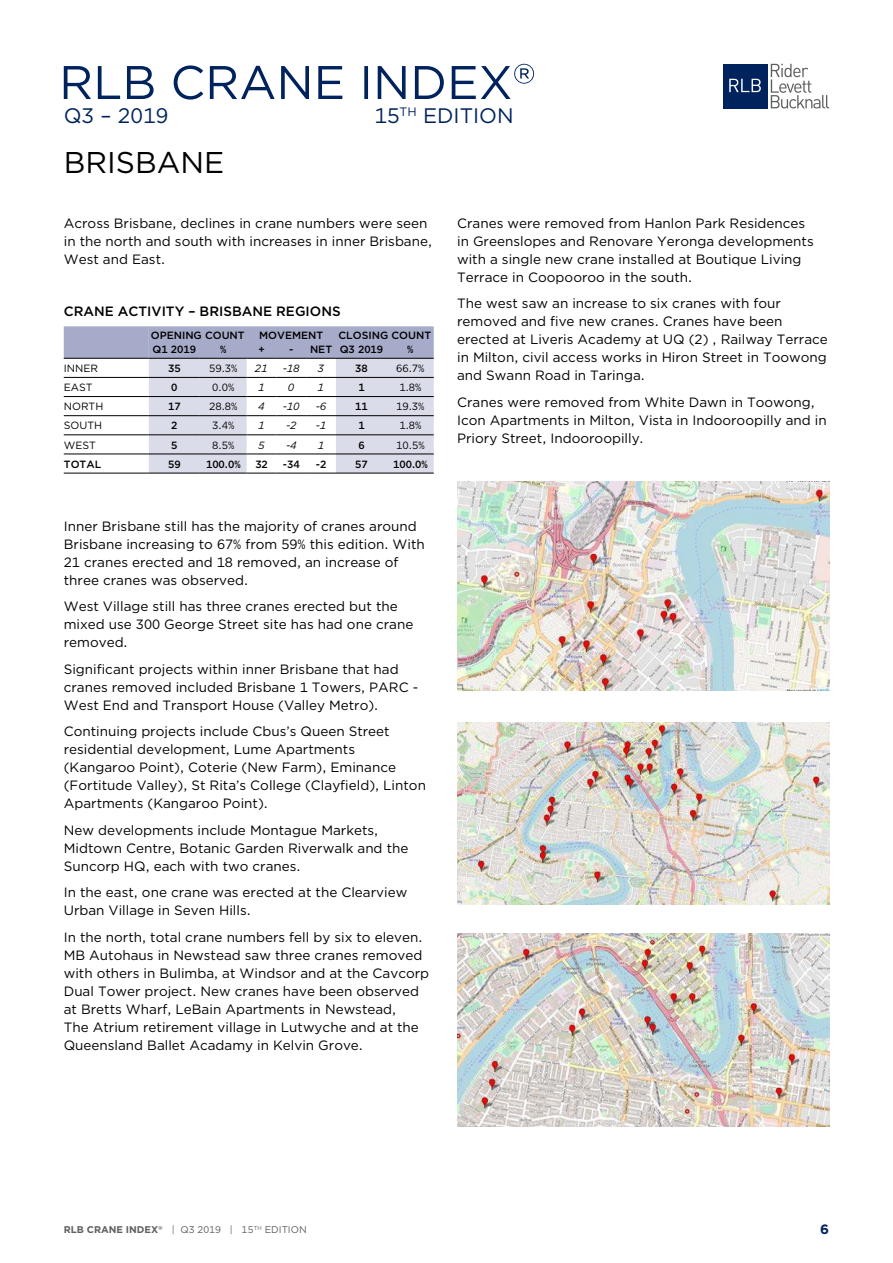
<style>
.page{position:relative;width:893px;height:1263px;background:#fff}
.page>*{position:absolute;margin:0;border:0;box-sizing:border-box;transform-origin:0 0}
.t1{font:30px "Gotham";color:#000}
.t2{font:21px "Gotham";color:#00235d}
.t3{font:13.5px/18px "Gotham";color:#000}
.t4{font:500 13.5px "Gotham";color:#000}
.t5{font:700 13.5px "Gotham";color:#00235d}
.t6{font:500 10.5px "Gotham";color:#000}
.t7{font:10.5px "Gotham";color:#000}
.t8{font:italic 10.5px "Gotham";color:#000}
.t9{font:9.75px "Gotham";color:#5e5f61}
.s1{font-weight:700}
</style>
<div class="page">
<div style="left:723px;top:64px;width:44px;height:44px;background:#00235d"></div>
<svg style="left:771px;top:64px;width:58px;height:44px"></svg>
<svg style="left:729px;top:79px;width:32px;height:13px"></svg>
<svg style="left:64px;top:64px;width:470px;height:36px"></svg>
<svg style="left:64px;top:326px;width:370px;height:148px"></svg>
<hr style="left:276px;top:358px;width:30px;height:1px;background:#000">
<hr style="left:306px;top:358px;width:30px;height:1px;background:#000">
<img style="left:457px;top:482px;width:372px;height:209px">
<img style="left:457px;top:722px;width:372px;height:183px">
<img style="left:457px;top:933px;width:372px;height:193px">
<h2 class="t2" style="left:64px;top:106px;width:106px">Q3 – 2019</h2>
<h2 class="t2" style="left:374px;top:106px;width:141px">15<sup>TH</sup> EDITION</h2>
<h1 class="t1" style="left:64px;top:149px;width:162px">BRiSBAnE</h1>
<p class="t3" style="left:64px;top:215px;width:370px">Across Brisbane, declines in crane numbers were seen in the north and south with increases in inner Brisbane,<br>West and East.</p>
<p class="t4" style="left:64px;top:305px;width:278px">CRANE ACTIVITY – BRISBANE REGIONS</p>
<p class="t6" style="left:151px;top:331px;width:95px">OPENING COUNT</p>
<p class="t6" style="left:259px;top:331px;width:66px">MOVEMENT</p>
<p class="t6" style="left:339px;top:331px;width:94px">CLOSING COUNT</p>
<p class="t6" style="left:153px;top:344px;width:45px">Q1 2019</p>
<p class="t6" style="left:220px;top:344px;width:8px">%</p>
<p class="t6" style="left:258px;top:344px;width:8px">+</p>
<p class="t6" style="left:289px;top:344px;width:96px">- NET Q3 2019</p>
<p class="t6" style="left:407px;top:344px;width:8px">%</p>
<p class="t7" style="left:64px;top:364px;width:36px">innER</p>
<p class="t6" style="left:168px;top:364px;width:14px">35</p>
<p class="t7" style="left:209px;top:364px;width:30px">59.3%</p>
<p class="t8" style="left:255px;top:364px;width:14px">21</p>
<p class="t8" style="left:283px;top:364px;width:18px">-18</p>
<p class="t8" style="left:318px;top:364px;width:8px">3</p>
<p class="t6" style="left:355px;top:364px;width:14px">38</p>
<p class="t7" style="left:396px;top:364px;width:30px">66.7%</p>
<p class="t7" style="left:64px;top:383px;width:30px">EASt</p>
<p class="t6" style="left:171px;top:383px;width:8px">0</p>
<p class="t7" style="left:212px;top:383px;width:24px">0.0%</p>
<p class="t8" style="left:258px;top:383px;width:8px">1</p>
<p class="t8" style="left:288px;top:383px;width:8px">0</p>
<p class="t8" style="left:318px;top:383px;width:8px">1</p>
<p class="t6" style="left:358px;top:383px;width:8px">1</p>
<p class="t7" style="left:399px;top:383px;width:24px">1.8%</p>
<p class="t7" style="left:64px;top:402px;width:41px">noRth</p>
<p class="t6" style="left:168px;top:402px;width:14px">17</p>
<p class="t7" style="left:209px;top:402px;width:30px">28.8%</p>
<p class="t8" style="left:258px;top:402px;width:8px">4</p>
<p class="t8" style="left:283px;top:402px;width:18px">-10</p>
<p class="t8" style="left:316px;top:402px;width:12px">-6</p>
<p class="t6" style="left:355px;top:402px;width:14px">11</p>
<p class="t7" style="left:396px;top:402px;width:30px">19.3%</p>
<p class="t7" style="left:64px;top:421px;width:40px">SoUth</p>
<p class="t6" style="left:171px;top:421px;width:8px">2</p>
<p class="t7" style="left:212px;top:421px;width:24px">3.4%</p>
<p class="t8" style="left:258px;top:421px;width:8px">1</p>
<p class="t8" style="left:286px;top:421px;width:12px">-2</p>
<p class="t8" style="left:316px;top:421px;width:12px">-1</p>
<p class="t6" style="left:358px;top:421px;width:8px">1</p>
<p class="t7" style="left:399px;top:421px;width:24px">1.8%</p>
<p class="t7" style="left:64px;top:440px;width:34px">WESt</p>
<p class="t6" style="left:171px;top:440px;width:8px">5</p>
<p class="t7" style="left:212px;top:440px;width:24px">8.5%</p>
<p class="t8" style="left:258px;top:440px;width:8px">5</p>
<p class="t8" style="left:286px;top:440px;width:12px">-4</p>
<p class="t8" style="left:318px;top:440px;width:8px">1</p>
<p class="t6" style="left:358px;top:440px;width:8px">6</p>
<p class="t7" style="left:396px;top:440px;width:30px">10.5%</p>
<p class="t6" style="left:64px;top:459px;width:39px">TOTAL</p>
<p class="t6" style="left:168px;top:459px;width:14px">59</p>
<p class="t6" style="left:206px;top:459px;width:36px">100.0%</p>
<p class="t6" style="left:255px;top:459px;width:14px">32</p>
<p class="t6" style="left:283px;top:459px;width:18px">-34</p>
<p class="t6" style="left:316px;top:459px;width:12px">-2</p>
<p class="t6" style="left:355px;top:459px;width:14px">57</p>
<p class="t6" style="left:393px;top:459px;width:36px">100.0%</p>
<p class="t3" style="left:64px;top:518px;width:363px">inner Brisbane still has the majority of cranes around Brisbane increasing to 67% from 59% this edition. With 21 cranes erected and 18 removed, an increase of three cranes was observed.</p>
<p class="t3" style="left:64px;top:598px;width:351px">West Village still has three cranes erected but the mixed use 300 George Street site has had one crane removed.</p>
<p class="t3" style="left:64px;top:661px;width:356px">Significant projects within inner Brisbane that had cranes removed included Brisbane 1 towers, PARC -<br>West End and transport house (Valley Metro).</p>
<p class="t3" style="left:64px;top:723px;width:364px">Continuing projects include Cbus’s Queen Street residential development, Lume Apartments (Kangaroo Point), Coterie (new Farm), Eminance (Fortitude Valley), St Rita’s College (Clayfield), Linton Apartments (Kangaroo Point).</p>
<p class="t3" style="left:64px;top:822px;width:346px">new developments include Montague Markets,<br>Midtown Centre, Botanic Garden Riverwalk and the<br>Suncorp hQ, each with two cranes.</p>
<p class="t3" style="left:64px;top:884px;width:345px">in the east, one crane was erected at the Clearview<br>Urban Village in Seven hills.</p>
<p class="t3" style="left:64px;top:929px;width:367px">in the north, total crane numbers fell by six to eleven.<br>MB Autohaus in newstead saw three cranes removed with others in Bulimba, at Windsor and at the Cavcorp dual tower project. new cranes have been observed at Bretts Wharf, LeBain Apartments in newstead,<br>the Atrium retirement village in Lutwyche and at the Queensland Ballet Acadamy in Kelvin Grove.</p>
<p class="t3" style="left:457px;top:215px;width:358px">Cranes were removed from hanlon Park Residences in Greenslopes and Renovare yeronga developments with a single new crane installed at Boutique Living terrace in Coopooroo in the south.</p>
<p class="t3" style="left:457px;top:295px;width:372px">the west saw an increase to six cranes with four removed and five new cranes. Cranes have been erected at Liveris Academy at UQ (2) , Railway terrace in Milton, civil access works in hiron Street in toowong and Swann Road in taringa.</p>
<p class="t3" style="left:457px;top:394px;width:371px">Cranes were removed from White dawn in toowong, icon Apartments in Milton, Vista in indooroopilly and in<br>Priory Street, indooroopilly.</p>
<p class="t9" style="left:64px;top:1225px;width:244px"><span class="s1">RLB CRANE INDEX</span><sup>®</sup> | Q3 2019 | 15<sup>th</sup> Edition</p>
<p class="t5" style="left:820px;top:1223px;width:10px">6</p>
</div>
